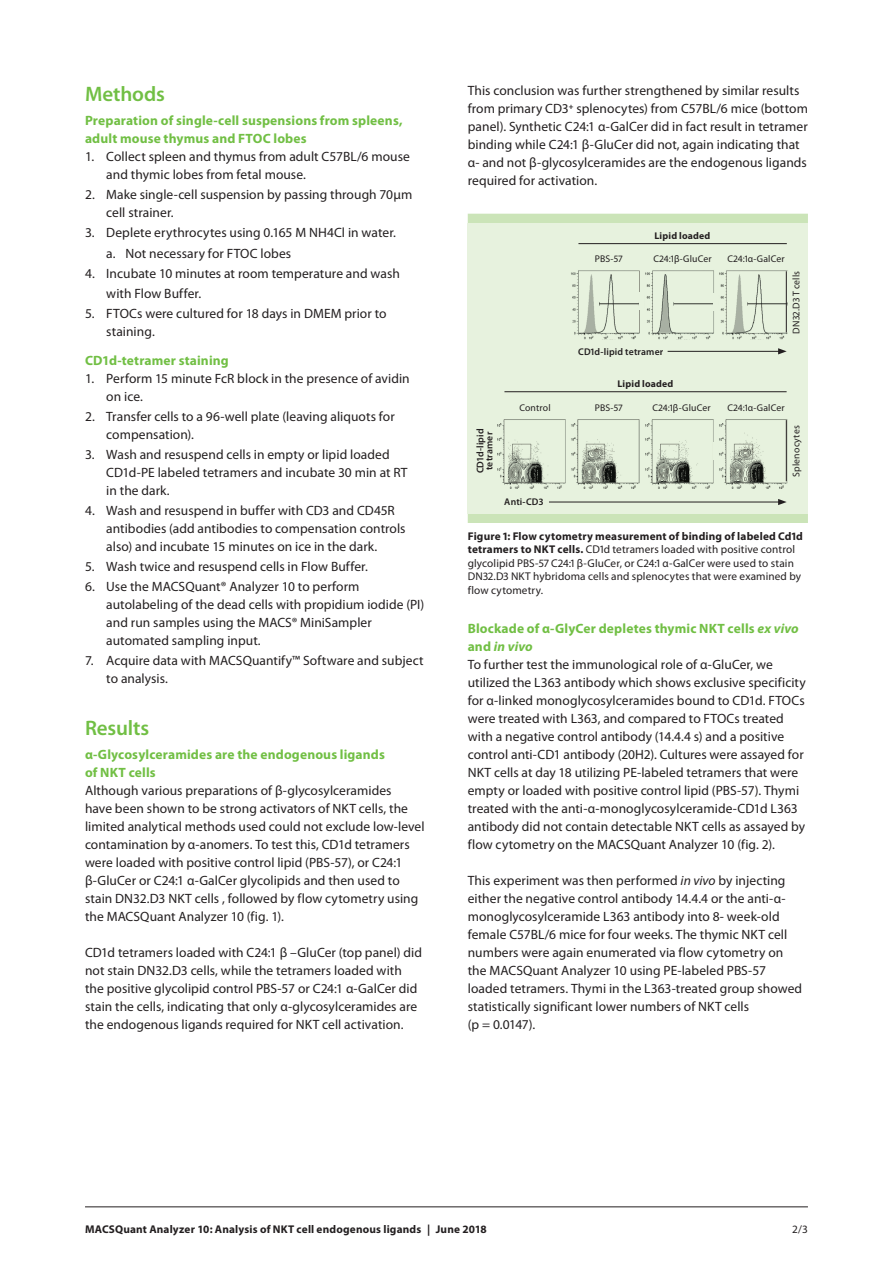
<style>
.page{position:relative;width:893px;height:1263px;background:#fff}
.page>*{position:absolute;margin:0;border:0;box-sizing:border-box;transform-origin:0 0}
.CD_TecPaper_TextHead{font:600 21px "Myriad Pro";letter-spacing:-.005em;color:#71bf44}
.CD_Copytext{font:13.5px/18px "Myriad Pro";letter-spacing:.005em;color:#231f20}
.CD_Copytext_Aufzählu{font:13.5px/18px "Myriad Pro";letter-spacing:.005em;color:#231f20}
.CD_TecPaper_TextSubl{font:700 13.5px/18px "Myriad Pro";letter-spacing:.01em;color:#71bf44}
.CD_Figure_Legend{font:11.25px/13.5px "Myriad Pro";letter-spacing:.01em;color:#231f20}
.Address-Footer_Web-P{font:700 11.25px "Myriad Pro";letter-spacing:.015em;color:#231f20}
.Address-Footer_Web-P-2{font:11.25px "Myriad Pro";color:#231f20}
.CD_Illu_Copytext{font:9.75px "Myriad Pro";letter-spacing:.015em;color:#231f20}
.CD_Illu_Copytext-2{font:600 9.75px "Myriad Pro";letter-spacing:.015em;color:#231f20}
.CD_Illu_Head{font:700 9.75px "Myriad Pro";letter-spacing:.02em;color:#231f20}
.s1{font-weight:700}
.s2{font-style:italic}
</style>
<div class="page">
<div style="left:468px;top:214px;width:340px;height:309px;background:#cbe4b8"></div>
<div style="left:468px;top:223px;width:340px;height:291px;background:#e7f2de"></div>
<hr style="left:578px;top:243px;width:209px;height:1px;background:#231f20">
<img style="left:497px;top:419px;width:291px;height:69px">
<hr style="left:549px;top:502px;width:232px;height:1px;background:#231f20">
<svg style="left:778px;top:499px;width:9px;height:6px"></svg>
<img style="left:571px;top:270px;width:217px;height:69px">
<hr style="left:786px;top:271px;width:1px;height:61px;background:#231f20">
<hr style="left:668px;top:351px;width:113px;height:1px;background:#231f20">
<svg style="left:778px;top:348px;width:9px;height:6px"></svg>
<hr style="left:640px;top:292px;width:4px;height:18px;background:#e7f2de">
<hr style="left:714px;top:293px;width:4px;height:17px;background:#e7f2de">
<hr style="left:714px;top:442px;width:4px;height:18px;background:#e7f2de">
<hr style="left:640px;top:442px;width:4px;height:17px;background:#e7f2de">
<hr style="left:567px;top:441px;width:4px;height:18px;background:#e7f2de">
<hr style="left:504px;top:391px;width:283px;height:1px;background:#231f20">
<hr style="left:786px;top:420px;width:1px;height:61px;background:#231f20">
<hr style="left:85px;top:1206px;width:723px;height:1px;background:#231f20">
<p class="CD_TecPaper_TextHead" style="left:85px;top:82px;width:81px">Methods</p>
<p class="CD_TecPaper_TextSubl" style="left:85px;top:112px;width:319px">Preparation of single-cell suspensions from spleens, adult mouse thymus and FTOC lobes</p>
<p class="CD_Copytext_Aufzählu" style="left:106px;top:148px;width:305px;text-indent:-21px">1. Collect spleen and thymus from adult C57BL/6 mouse and thymic lobes from fetal mouse.</p>
<p class="CD_Copytext_Aufzählu" style="left:106px;top:186px;width:307px;text-indent:-21px">2. Make single-cell suspension by passing through 70µm cell strainer.</p>
<p class="CD_Copytext_Aufzählu" style="left:85px;top:224px;width:312px">3. Deplete erythrocytes using 0.165 M NH4Cl in water.</p>
<p class="CD_Copytext_Aufzählu" style="left:106px;top:244px;width:186px">a. Not necessary for FTOC lobes</p>
<p class="CD_Copytext_Aufzählu" style="left:85px;top:264px;width:316px">4. Incubate 10 minutes at room temperature and wash</p>
<p class="CD_Copytext_Aufzählu" style="left:106px;top:285px;width:96px">with Flow Buffer.</p>
<p class="CD_Copytext_Aufzählu" style="left:106px;top:305px;width:282px;text-indent:-21px">5. FTOCs were cultured for 18 days in DMEM prior to staining.</p>
<p class="CD_TecPaper_TextSubl" style="left:85px;top:351px;width:145px">CD1d-tetramer staining</p>
<p class="CD_Copytext_Aufzählu" style="left:106px;top:369px;width:305px;text-indent:-21px">1. Perform 15 minute FcR block in the presence of avidin on ice.</p>
<p class="CD_Copytext_Aufzählu" style="left:106px;top:407px;width:290px;text-indent:-21px">2. Transfer cells to a 96-well plate (leaving aliquots for compensation).</p>
<p class="CD_Copytext_Aufzählu" style="left:106px;top:446px;width:303px;text-indent:-21px">3. Wash and resuspend cells in empty or lipid loaded<br>CD1d-PE labeled tetramers and incubate 30 min at RT in the dark.</p>
<p class="CD_Copytext_Aufzählu" style="left:106px;top:502px;width:301px;text-indent:-21px">4. Wash and resuspend in buffer with CD3 and CD45R antibodies (add antibodies to compensation controls also) and incubate 15 minutes on ice in the dark.</p>
<p class="CD_Copytext_Aufzählu" style="left:85px;top:558px;width:284px">5. Wash twice and resuspend cells in Flow Buffer.</p>
<p class="CD_Copytext_Aufzählu" style="left:106px;top:578px;width:319px;text-indent:-21px">6. Use the MACSQuant® Analyzer 10 to perform autolabeling of the dead cells with propidium iodide (PI) and run samples using the MACS® MiniSampler automated sampling input.</p>
<p class="CD_Copytext_Aufzählu" style="left:106px;top:652px;width:319px;text-indent:-21px">7. Acquire data with MACSQuantify™ Software and subject to analysis.</p>
<p class="CD_TecPaper_TextHead" style="left:85px;top:716px;width:66px">Results</p>
<p class="CD_TecPaper_TextSubl" style="left:85px;top:746px;width:301px">α-Glycosylceramides are the endogenous ligands of NKT cells</p>
<p class="CD_Copytext" style="left:85px;top:782px;width:341px">Although various preparations of β-glycosylceramides<br>have been shown to be strong activators of NKT cells, the limited analytical methods used could not exclude low-level contamination by α-anomers. To test this, CD1d tetramers were loaded with positive control lipid (PBS-57), or C24:1 β-GluCer or C24:1 α-GalCer glycolipids and then used to stain DN32.D3 NKT cells , followed by flow cytometry using the MACSQuant Analyzer 10 (fig. 1).</p>
<p class="CD_Copytext" style="left:85px;top:944px;width:339px">CD1d tetramers loaded with C24:1 β –GluCer (top panel) did not stain DN32.D3 cells, while the tetramers loaded with the positive glycolipid control PBS-57 or C24:1 α-GalCer did stain the cells, indicating that only α-glycosylceramides are the endogenous ligands required for NKT cell activation.</p>
<p class="CD_Copytext" style="left:468px;top:82px;width:342px">This conclusion was further strengthened by similar results from primary CD3<sup>+</sup> splenocytes) from C57BL/6 mice (bottom panel). Synthetic C24:1 α-GalCer did in fact result in tetramer binding while C24:1 β-GluCer did not, again indicating that α- and not β-glycosylceramides are the endogenous ligands required for activation.</p>
<p class="CD_Illu_Head" style="left:654px;top:230px;width:57px">Lipid loaded</p>
<p class="CD_Illu_Copytext" style="left:595px;top:254px;width:29px">PBS-57</p>
<p class="CD_Illu_Copytext" style="left:654px;top:254px;width:60px">C24:1β-GluCer</p>
<p class="CD_Illu_Copytext" style="left:727px;top:254px;width:59px">C24:1α-GalCer</p>
<p class="CD_Illu_Copytext-2" style="left:578px;top:346px;width:87px">CD1d-lipid tetramer</p>
<p class="CD_Illu_Head" style="left:617px;top:379px;width:57px">Lipid loaded</p>
<p class="CD_Illu_Copytext" style="left:519px;top:402px;width:33px">Control</p>
<p class="CD_Illu_Copytext" style="left:595px;top:402px;width:29px">PBS-57</p>
<p class="CD_Illu_Copytext" style="left:652px;top:402px;width:60px">C24:1β-GluCer</p>
<p class="CD_Illu_Copytext" style="left:791px;top:334px;width:64px;rotate:-90deg">DN32.D3 T cells</p>
<p class="CD_Illu_Copytext" style="left:727px;top:402px;width:59px">C24:1α-GalCer</p>
<p class="CD_Illu_Copytext-2" style="left:475px;top:473px;width:46px;rotate:-90deg">CD1d-lipid</p>
<p class="CD_Illu_Copytext-2" style="left:484px;top:470px;width:40px;rotate:-90deg">tetramer</p>
<p class="CD_Illu_Copytext" style="left:791px;top:477px;width:53px;rotate:-90deg">Splenocytes</p>
<p class="CD_Illu_Copytext-2" style="left:504px;top:496px;width:40px">Anti-CD3</p>
<p class="CD_Figure_Legend" style="left:468px;top:530px;width:337px"><span class="s1">Figure 1: Flow cytometry measurement of binding of labeled Cd1d tetramers to NKT cells.</span> CD1d tetramers loaded with positive control glycolipid PBS-57 C24:1 β-GluCer, or C24:1 α-GalCer were used to stain DN32.D3 NKT hybridoma cells and splenocytes that were examined by flow cytometry.</p>
<p class="CD_TecPaper_TextSubl" style="left:468px;top:619px;width:332px">Blockade of α-GlyCer depletes thymic NKT cells <span class="s2">ex vivo </span>and <span class="s2">in vivo</span></p>
<p class="CD_Copytext" style="left:468px;top:655px;width:340px">To further test the immunological role of α-GluCer, we utilized the L363 antibody which shows exclusive specificity for α-linked monoglycosylceramides bound to CD1d. FTOCs were treated with L363, and compared to FTOCs treated with a negative control antibody (14.4.4 s) and a positive control anti-CD1 antibody (20H2). Cultures were assayed for NKT cells at day 18 utilizing PE-labeled tetramers that were empty or loaded with positive control lipid (PBS-57). Thymi treated with the anti-α-monoglycosylceramide-CD1d L363 antibody did not contain detectable NKT cells as assayed by flow cytometry on the MACSQuant Analyzer 10 (fig. 2).</p>
<p class="CD_Copytext" style="left:468px;top:871px;width:336px">This experiment was then performed <span class="s2">in vivo</span> by injecting either the negative control antibody 14.4.4 or the anti-α&shy;monoglycosylceramide L363 antibody into 8- week-old female C57BL/6 mice for four weeks. The thymic NKT cell numbers were again enumerated via flow cytometry on the MACSQuant Analyzer 10 using PE-labeled PBS-57 loaded tetramers. Thymi in the L363-treated group showed statistically significant lower numbers of NKT cells<br>(p = 0.0147).</p>
<p class="Address-Footer_Web-P" style="left:85px;top:1222px;width:403px">MACSQuant Analyzer 10: Analysis of NKT cell endogenous ligands | June 2018</p>
<p class="Address-Footer_Web-P-2" style="left:792px;top:1223px;width:17px">2/3</p>
</div>
